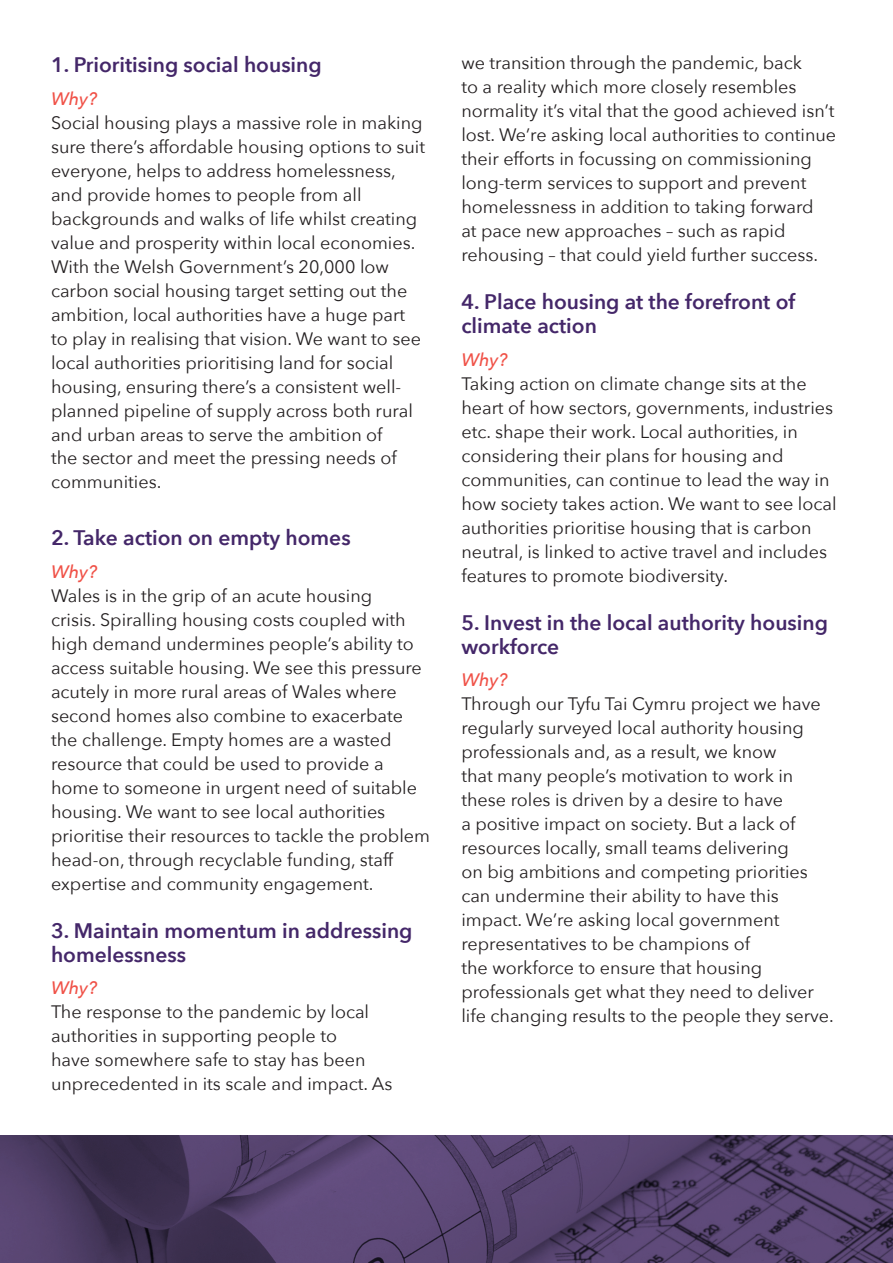
<style>
.page{position:relative;width:893px;height:1263px;background:#fff}
.page>*{position:absolute;margin:0;border:0;box-sizing:border-box;transform-origin:0 0}
.t1{font:600 21px/24px "Avenir Next";color:#442769}
.t2{font:18px/24px "Avenir Next";color:#231f20}
.t3{font:italic 500 18px "Avenir Next";color:#f05248}
</style>
<div class="page">
<svg style="left:0;top:1135px;width:893px;height:128px;background:#503f68"></svg>
<p class="t1" style="left:51px;top:52px;width:272px">1. Prioritising social housing</p>
<p class="t3" style="left:51px;top:83px;width:48px">Why?</p>
<p class="t2" style="left:51px;top:109px;width:376px">Social housing plays a massive role in making sure there’s affordable housing options to suit everyone, helps to address homelessness, and provide homes to people from all backgrounds and walks of life whilst creating value and prosperity within local economies.<br>With the Welsh Government’s 20,000 low carbon social housing target setting out the ambition, local authorities have a huge part to play in realising that vision. We want to see local authorities prioritising land for social housing, ensuring there’s a consistent well&shy;planned pipeline of supply across both rural and urban areas to serve the ambition of<br>the sector and meet the pressing needs of communities.</p>
<p class="t1" style="left:51px;top:525px;width:301px">2. Take action on empty homes</p>
<p class="t3" style="left:51px;top:556px;width:48px">Why?</p>
<p class="t2" style="left:51px;top:583px;width:381px">Wales is in the grip of an acute housing<br>crisis. Spiralling housing costs coupled with high demand undermines people’s ability to access suitable housing. We see this pressure acutely in more rural areas of Wales where second homes also combine to exacerbate the challenge. Empty homes are a wasted resource that could be used to provide a home to someone in urgent need of suitable housing. We want to see local authorities prioritise their resources to tackle the problem head-on, through recyclable funding, staff expertise and community engagement.</p>
<p class="t1" style="left:51px;top:918px;width:363px">3. Maintain momentum in addressing homelessness</p>
<p class="t3" style="left:51px;top:972px;width:48px">Why?</p>
<p class="t2" style="left:51px;top:999px;width:343px">The response to the pandemic by local authorities in supporting people to<br>have somewhere safe to stay has been unprecedented in its scale and impact. As</p>
<p class="t2" style="left:461px;top:50px;width:376px">we transition through the pandemic, back<br>to a reality which more closely resembles normality it’s vital that the good achieved isn’t lost. We’re asking local authorities to continue their efforts in focussing on commissioning long-term services to support and prevent homelessness in addition to taking forward<br>at pace new approaches – such as rapid rehousing – that could yield further success.</p>
<p class="t1" style="left:461px;top:289px;width:335px">4. Place housing at the forefront of climate action</p>
<p class="t3" style="left:461px;top:344px;width:48px">Why?</p>
<p class="t2" style="left:461px;top:370px;width:377px">Taking action on climate change sits at the heart of how sectors, governments, industries etc. shape their work. Local authorities, in considering their plans for housing and communities, can continue to lead the way in how society takes action. We want to see local authorities prioritise housing that is carbon neutral, is linked to active travel and includes features to promote biodiversity.</p>
<p class="t1" style="left:461px;top:610px;width:368px">5. Invest in the local authority housing workforce</p>
<p class="t3" style="left:461px;top:664px;width:48px">Why?</p>
<p class="t2" style="left:461px;top:691px;width:374px">Through our Tyfu Tai Cymru project we have regularly surveyed local authority housing professionals and, as a result, we know<br>that many people’s motivation to work in these roles is driven by a desire to have<br>a positive impact on society. But a lack of resources locally, small teams delivering<br>on big ambitions and competing priorities can undermine their ability to have this impact. We’re asking local government representatives to be champions of<br>the workforce to ensure that housing professionals get what they need to deliver life changing results to the people they serve.</p>
</div>
